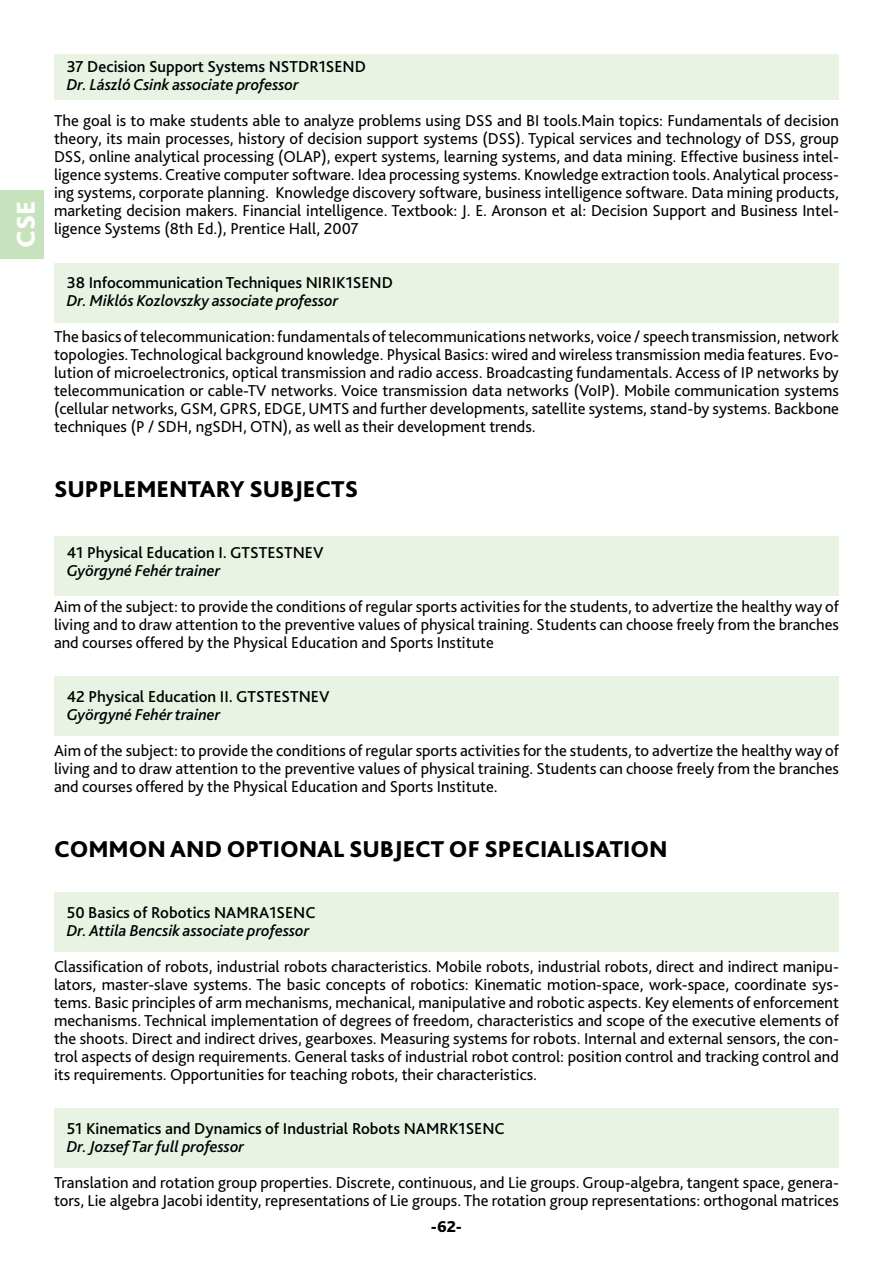
<style>
.page{position:relative;width:893px;height:1263px;background:#fff}
.page>*{position:absolute;margin:0;border:0;box-sizing:border-box;transform-origin:0 0}
.t1{font:800 27px "Bliss Pro";color:#fff}
.t2{font:800 24px "Bliss Pro";color:#000}
.t3{font:16.5px/18px "Bliss Pro";color:#000;text-align:justify}
.t4{font:500 16.5px "Bliss Pro";color:#000}
.t5{font:italic 500 16.5px "Bliss Pro";color:#000}
.t6{font:800 16.5px "Bliss Pro";color:#000}
</style>
<div class="page">
<div style="left:54px;top:54px;width:785px;height:45px;background:#e8f3e4"></div>
<div style="left:54px;top:263px;width:785px;height:59px;background:#e8f3e4"></div>
<div style="left:54px;top:536px;width:785px;height:59px;background:#e8f3e4"></div>
<div style="left:54px;top:676px;width:785px;height:60px;background:#e8f3e4"></div>
<div style="left:54px;top:892px;width:785px;height:60px;background:#e8f3e4"></div>
<div style="left:54px;top:1108px;width:785px;height:60px;background:#e8f3e4"></div>
<div style="left:0;top:190px;width:43px;height:68px;background:#c6e3bd"></div>
<h1 class="t1" style="left:9px;top:248px;width:49px;rotate:-90deg">CSE</h1>
<p class="t4" style="left:67px;top:56px;width:301px">37 Decision Support Systems NSTDR1SEND</p>
<p class="t5" style="left:67px;top:74px;width:234px">Dr. László Csink associate professor</p>
<p class="t3" style="left:54px;top:111px;width:786px">The goal is to make students able to analyze problems using DSS and BI tools.Main topics: Fundamentals of decision theory, its main processes, history of decision support systems (DSS). Typical services and technology of DSS, group DSS, online analytical processing (OLAP), expert systems, learning systems, and data mining. Effective business intel&shy;ligence systems. Creative computer software. Idea processing systems. Knowledge extraction tools. Analytical process&shy;ing systems, corporate planning. Knowledge discovery software, business intelligence software. Data mining products, marketing decision makers. Financial intelligence. Textbook: J. E. Aronson et al: Decision Support and Business Intel&shy;ligence Systems (8th Ed.), Prentice Hall, 2007</p>
<p class="t4" style="left:67px;top:272px;width:328px">38 Infocommunication Techniques NIRIK1SEND</p>
<p class="t5" style="left:67px;top:290px;width:273px">Dr. Miklós Kozlovszky associate professor</p>
<p class="t3" style="left:54px;top:327px;width:786px">The basics of telecommunication: fundamentals of telecommunications networks, voice / speech transmission, network topologies. Technological background knowledge. Physical Basics: wired and wireless transmission media features. Evo&shy;lution of microelectronics, optical transmission and radio access. Broadcasting fundamentals. Access of IP networks by telecommunication or cable-TV networks. Voice transmission data networks (VoIP). Mobile communication systems (cellular networks, GSM, GPRS, EDGE, UMTS and further developments, satellite systems, stand-by systems. Backbone techniques (P / SDH, ngSDH, OTN), as well as their development trends.</p>
<h2 class="t2" style="left:54px;top:474px;width:306px">SUPPLEMENTARY SUBJECTS</h2>
<p class="t4" style="left:67px;top:542px;width:258px">41 Physical Education I. GTSTESTNEV</p>
<p class="t5" style="left:67px;top:560px;width:155px">Györgyné Fehér trainer</p>
<p class="t3" style="left:54px;top:597px;width:786px">Aim of the subject: to provide the conditions of regular sports activities for the students, to advertize the healthy way of living and to draw attention to the preventive values of physical training. Students can choose freely from the branches and courses offered by the Physical Education and Sports Institute</p>
<p class="t4" style="left:67px;top:686px;width:264px">42 Physical Education II. GTSTESTNEV</p>
<p class="t5" style="left:67px;top:704px;width:155px">Györgyné Fehér trainer</p>
<p class="t3" style="left:54px;top:741px;width:786px">Aim of the subject: to provide the conditions of regular sports activities for the students, to advertize the healthy way of living and to draw attention to the preventive values of physical training. Students can choose freely from the branches and courses offered by the Physical Education and Sports Institute.</p>
<h2 class="t2" style="left:54px;top:834px;width:615px">COMMON AND OPTIONAL SUBJECT OF SPECIALISATION</h2>
<p class="t4" style="left:67px;top:902px;width:250px">50 Basics of Robotics NAMRA1SENC</p>
<p class="t5" style="left:67px;top:920px;width:244px">Dr. Attila Bencsik associate professor</p>
<p class="t3" style="left:54px;top:957px;width:786px">Classification of robots, industrial robots characteristics. Mobile robots, industrial robots, direct and indirect manipu&shy;lators, master-slave systems. The basic concepts of robotics: Kinematic motion-space, work-space, coordinate sys&shy;tems. Basic principles of arm mechanisms, mechanical, manipulative and robotic aspects. Key elements of enforcement mechanisms. Technical implementation of degrees of freedom, characteristics and scope of the executive elements of the shoots. Direct and indirect drives, gearboxes. Measuring systems for robots. Internal and external sensors, the con&shy;trol aspects of design requirements. General tasks of industrial robot control: position control and tracking control and its requirements. Opportunities for teaching robots, their characteristics.</p>
<p class="t4" style="left:67px;top:1118px;width:439px">51 Kinematics and Dynamics of Industrial Robots NAMRK1SENC</p>
<p class="t5" style="left:67px;top:1136px;width:179px">Dr. Jozsef Tar full professor</p>
<p class="t3" style="left:54px;top:1173px;width:786px">Translation and rotation group properties. Discrete, continuous, and Lie groups. Group-algebra, tangent space, genera&shy;tors, Lie algebra Jacobi identity, representations of Lie groups. The rotation group representations: orthogonal matrices</p>
<p class="t6" style="left:431px;top:1216px;width:33px">-62-</p>
</div>
